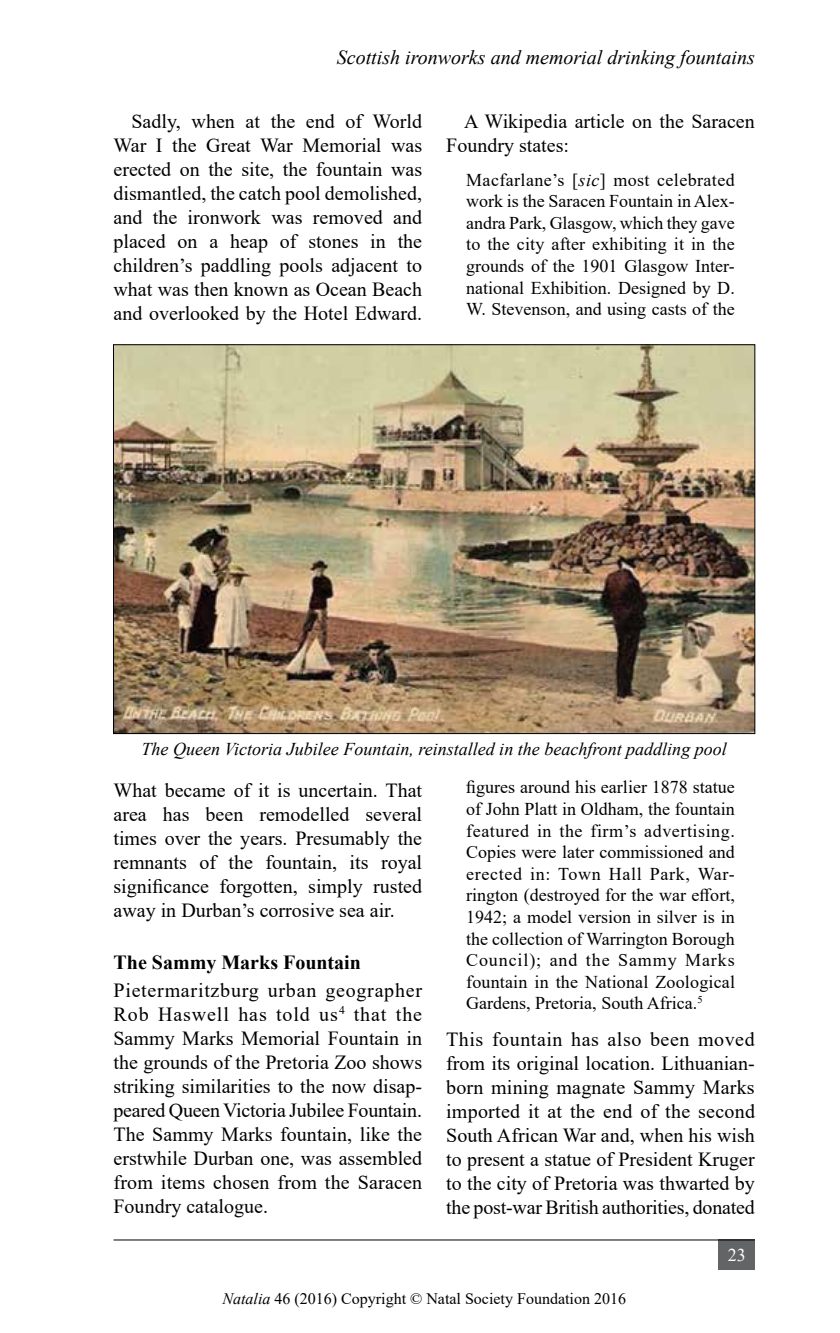
<style>
.page{position:relative;width:840px;height:1333px;background:#fff}
.page>*{position:absolute;margin:0;border:0;box-sizing:border-box;transform-origin:0 0}
.t1{font:20px/24px "Times New Roman";color:#000;text-align:justify}
.t2{font:italic 20px "Times New Roman";color:#000}
.t3{font:700 20px "Times New Roman";color:#000}
.t4{font:18px/21.6px "Times New Roman";color:#000;text-align:justify}
.t5{font:italic 18px "Times New Roman";color:#000}
.t6{font:18px "Times New Roman";color:#fff}
.t7{font:16px "Times New Roman";color:#000}
.s1{font-style:italic}
</style>
<div class="page">
<div style="left:718px;top:1239px;width:36px;height:30px;background:#636466"></div>
<hr style="left:113px;top:1239px;width:641px;height:1px;background:#000">
<img style="left:115px;top:346px;width:638px;height:386px">
<p class="t2" style="left:336px;top:43px;width:419px">Scottish ironworks and memorial drinking fountains</p>
<p class="t1" style="left:113px;top:109px;width:310px;text-indent:18px">Sadly, when at the end of World War I the Great War Memorial was erected on the site, the fountain was dismantled, the catch pool demolished, and the ironwork was removed and placed on a heap of stones in the children’s paddling pools adjacent to what was then known as Ocean Beach and overlooked by the Hotel Edward.</p>
<p class="t1" style="left:446px;top:109px;width:310px;text-indent:18px">A Wikipedia article on the Saracen<br>Foundry states:</p>
<p class="t4" style="left:466px;top:168px;width:270px">Macfarlane’s [<span class="s1">sic</span>] most celebrated work is the Saracen Fountain in Alex&shy;andra Park, Glasgow, which they gave to the city after exhibiting it in the grounds of the 1901 Glasgow Inter&shy;national Exhibition. Designed by D.<br>W. Stevenson, and using casts of the</p>
<p class="t5" style="left:141px;top:736px;width:586px">The Queen Victoria Jubilee Fountain, reinstalled in the beachfront paddling pool</p>
<p class="t1" style="left:113px;top:777px;width:310px">What became of it is uncertain. That area has been remodelled several times over the years. Presumably the remnants of the fountain, its royal significance forgotten, simply rusted away in Durban’s corrosive sea air.</p>
<p class="t3" style="left:113px;top:947px;width:249px">The Sammy Marks Fountain</p>
<p class="t1" style="left:113px;top:977px;width:310px">Pietermaritzburg urban geographer Rob Haswell has told us<sup>4</sup> that the Sammy Marks Memorial Fountain in the grounds of the Pretoria Zoo shows striking similarities to the now disap&shy;peared Queen Victoria Jubilee Fountain.<br>The Sammy Marks fountain, like the erstwhile Durban one, was assembled from items chosen from the Saracen Foundry catalogue.</p>
<p class="t4" style="left:466px;top:776px;width:270px">figures around his earlier 1878 statue of John Platt in Oldham, the fountain featured in the firm’s advertising.<br>Copies were later commissioned and erected in: Town Hall Park, War&shy;rington (destroyed for the war effort, 1942; a model version in silver is in the collection of Warrington Borough Council); and the Sammy Marks fountain in the National Zoological Gardens, Pretoria, South Africa.<sup>5</sup></p>
<p class="t1" style="left:446px;top:1026px;width:310px">This fountain has also been moved from its original location. Lithuanian&shy;born mining magnate Sammy Marks imported it at the end of the second South African War and, when his wish to present a statue of President Kruger to the city of Pretoria was thwarted by the post-war British authorities, donated</p>
<p class="t7" style="left:222px;top:1287px;width:405px"><span class="s1">Natalia</span> 46 (2016) Copyright © Natal Society Foundation 2016</p>
<p class="t6" style="left:727px;top:1241px;width:19px">23</p>
</div>
